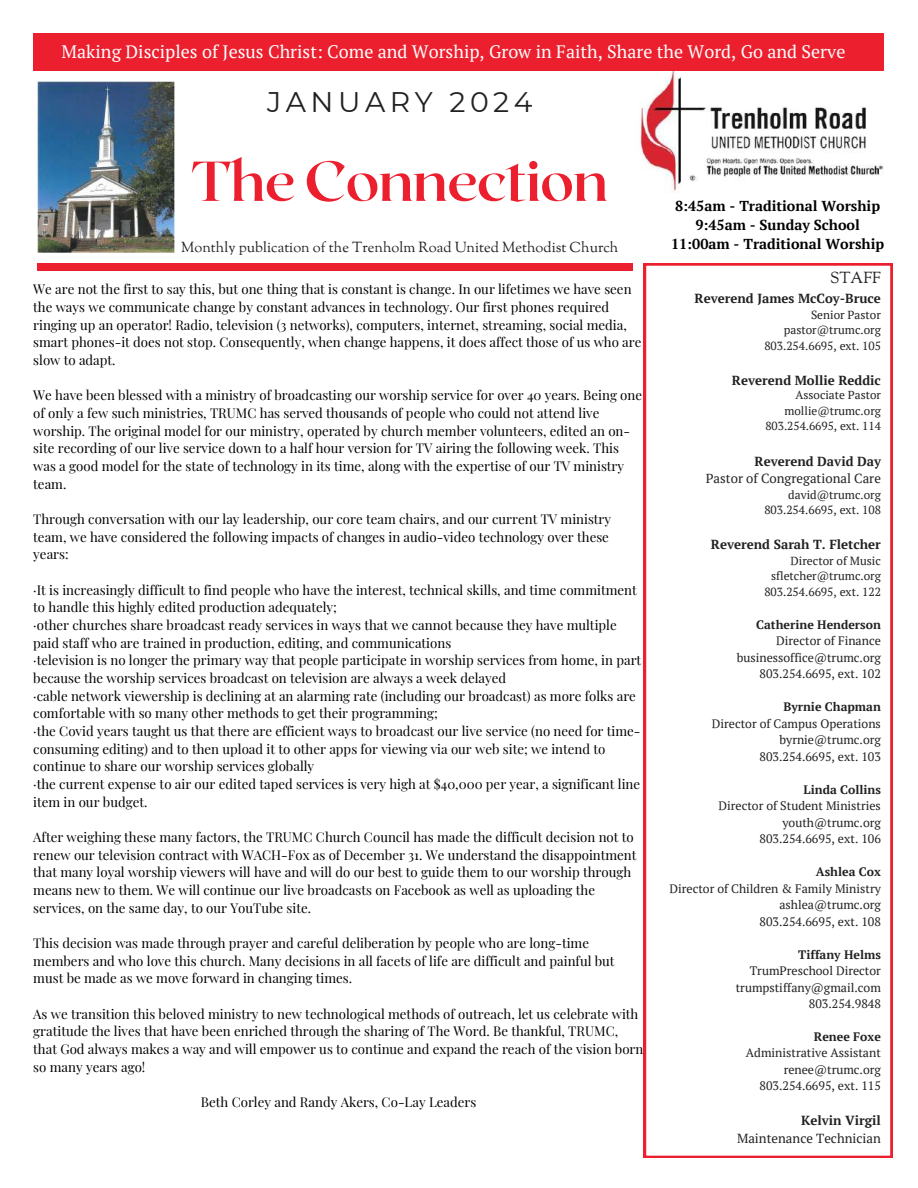
<style>
.page{position:relative;width:918px;height:1188px;background:#fff}
.page>*{position:absolute;margin:0;border:0;box-sizing:border-box;transform-origin:0 0}
.t1{font:700 56.1px "Roxborough CF";letter-spacing:-.02em;color:#ec1f2e}
.t2{font:28.35px "Montserrat";letter-spacing:.16em;color:#222122}
.t3{font:18px "PT Serif";color:#fff}
.t4{font:15.75px "Sorts Mill Goudy";color:#222122}
.t5{font:700 14.4px/19.2px "PT Serif";color:#000;text-align:center}
.t6{font:14.4px "Sorts Mill Goudy";color:#222122}
.t7{font:13.2px/17.7px "Playfair Display";color:#000}
.t8{font:700 13.05px "PT Serif";color:#222122}
.t9{font:13.05px "PT Serif";color:#222122}
.t10{font:12.3px/16.5px "PT Serif";color:#222122;text-align:right}
.t11{font:700 12.3px "PT Serif";color:#222122}
.t12{font:11.7px/15.5px "PT Serif";color:#222122;text-align:right}
</style>
<div class="page">
<div style="left:37px;top:263px;width:596px;height:7px;background:#ec1f2e"></div>
<img style="left:619px;top:70px;width:265px;height:123px">
<div style="left:34px;top:33px;width:850px;height:37px;background:#ec1f2e"></div>
<svg style="left:644px;top:263px;width:248px;height:895px"></svg>
<img style="left:37px;top:82px;width:138px;height:171px">
<h3 class="t3" style="left:62px;top:40px;width:785px">Making Disciples of Jesus Christ: Come and Worship, Grow in Faith, Share the Word, Go and Serve</h3>
<h2 class="t2" style="left:267px;top:85px;width:267px">JANUARY 2024</h2>
<h1 class="t1" style="left:191px;top:145px;width:419px">The Connection</h1>
<p class="t6" style="left:181px;top:238px;width:439px">Monthly publication of the Trenholm Road United Methodist Church</p>
<p class="t7" style="left:33px;top:280px;width:610px">We are not the first to say this, but one thing that is constant is change. In our lifetimes we have seen the ways we communicate change by constant advances in technology. Our first phones required ringing up an operator! Radio, television (3 networks), computers, internet, streaming, social media, smart phones-it does not stop. Consequently, when change happens, it does affect those of us who are slow to adapt.</p>
<p class="t7" style="left:33px;top:386px;width:610px">We have been blessed with a ministry of broadcasting our worship service for over 40 years. Being one of only a few such ministries, TRUMC has served thousands of people who could not attend live worship. The original model for our ministry, operated by church member volunteers, edited an on&shy;site recording of our live service down to a half hour version for TV airing the following week. This was a good model for the state of technology in its time, along with the expertise of our TV ministry team.</p>
<p class="t7" style="left:33px;top:510px;width:579px">Through conversation with our lay leadership, our core team chairs, and our current TV ministry team, we have considered the following impacts of changes in audio-video technology over these years:</p>
<p class="t7" style="left:33px;top:580px;width:609px">·It is increasingly difficult to find people who have the interest, technical skills, and time commitment to handle this highly edited production adequately;<br>·other churches share broadcast ready services in ways that we cannot because they have multiple paid staff who are trained in production, editing, and communications<br>·television is no longer the primary way that people participate in worship services from home, in part because the worship services broadcast on television are always a week delayed<br>·cable network viewership is declining at an alarming rate (including our broadcast) as more folks are comfortable with so many other methods to get their programming;<br>·the Covid years taught us that there are efficient ways to broadcast our live service (no need for time&shy;consuming editing) and to then upload it to other apps for viewing via our web site; we intend to continue to share our worship services globally<br>·the current expense to air our edited taped services is very high at $40,000 per year, a significant line item in our budget.</p>
<p class="t7" style="left:33px;top:828px;width:605px">After weighing these many factors, the TRUMC Church Council has made the difficult decision not to renew our television contract with WACH-Fox as of December 31. We understand the disappointment that many loyal worship viewers will have and will do our best to guide them to our worship through means new to them. We will continue our live broadcasts on Facebook as well as uploading the services, on the same day, to our YouTube site.</p>
<p class="t7" style="left:33px;top:934px;width:583px">This decision was made through prayer and careful deliberation by people who are long-time members and who love this church. Many decisions in all facets of life are difficult and painful but must be made as we move forward in changing times.</p>
<p class="t7" style="left:33px;top:1004px;width:612px">As we transition this beloved ministry to new technological methods of outreach, let us celebrate with gratitude the lives that have been enriched through the sharing of The Word. Be thankful, TRUMC, that God always makes a way and will empower us to continue and expand the reach of the vision born so many years ago!</p>
<p class="t7" style="left:201px;top:1093px;width:277px">Beth Corley and Randy Akers, Co-Lay Leaders</p>
<p class="t5" style="left:671px;top:196px;width:215px">8:45am - Traditional Worship<br>9:45am - Sunday School<br>11:00am - Traditional Worship</p>
<p class="t4" style="left:830px;top:268px;width:52px">STAFF</p>
<p class="t8" style="left:695px;top:290px;width:188px">Reverend James McCoy-Bruce</p>
<p class="t12" style="left:764px;top:306px;width:118px">Senior Pastor pastor@trumc.org<br>803.254.6695, ext. 105</p>
<p class="t8" style="left:732px;top:371px;width:150px">Reverend Mollie Reddic</p>
<p class="t12" style="left:765px;top:387px;width:117px">Associate Pastor mollie@trumc.org<br>803.254.6695, ext. 114</p>
<p class="t8" style="left:755px;top:452px;width:128px">Reverend David Day</p>
<p class="t9" style="left:706px;top:470px;width:177px">Pastor of Congregational Care</p>
<p class="t12" style="left:764px;top:487px;width:118px">david@trumc.org<br>803.254.6695, ext. 108</p>
<p class="t8" style="left:711px;top:536px;width:172px">Reverend Sarah T. Fletcher</p>
<p class="t12" style="left:764px;top:553px;width:118px">Director of Music sfletcher@trumc.org<br>803.254.6695, ext. 122</p>
<p class="t11" style="left:756px;top:616px;width:126px">Catherine Henderson</p>
<p class="t10" style="left:737px;top:632px;width:146px">Director of Finance businessoffice@trumc.org<br>803.254.6695, ext. 102</p>
<p class="t11" style="left:783px;top:699px;width:99px">Byrnie Chapman</p>
<p class="t10" style="left:712px;top:715px;width:171px">Director of Campus Operations byrnie@trumc.org<br>803.254.6695, ext. 103</p>
<p class="t11" style="left:804px;top:781px;width:79px">Linda Collins</p>
<p class="t10" style="left:718px;top:797px;width:164px">Director of Student Ministries youth@trumc.org<br>803.254.6695, ext. 106</p>
<p class="t11" style="left:816px;top:863px;width:67px">Ashlea Cox</p>
<p class="t10" style="left:669px;top:880px;width:213px">Director of Children &amp; Family Ministry ashlea@trumc.org<br>803.254.6695, ext. 108</p>
<p class="t11" style="left:798px;top:946px;width:84px">Tiffany Helms</p>
<p class="t10" style="left:736px;top:962px;width:147px">TrumPreschool Director trumpstiffany@gmail.com<br>803.254.9848</p>
<p class="t11" style="left:814px;top:1028px;width:69px">Renee Foxe</p>
<p class="t10" style="left:746px;top:1045px;width:136px">Administrative Assistant renee@trumc.org<br>803.254.6695, ext. 115</p>
<p class="t8" style="left:801px;top:1112px;width:81px">Kelvin Virgil</p>
<p class="t9" style="left:737px;top:1129px;width:145px">Maintenance Technician</p>
</div>
